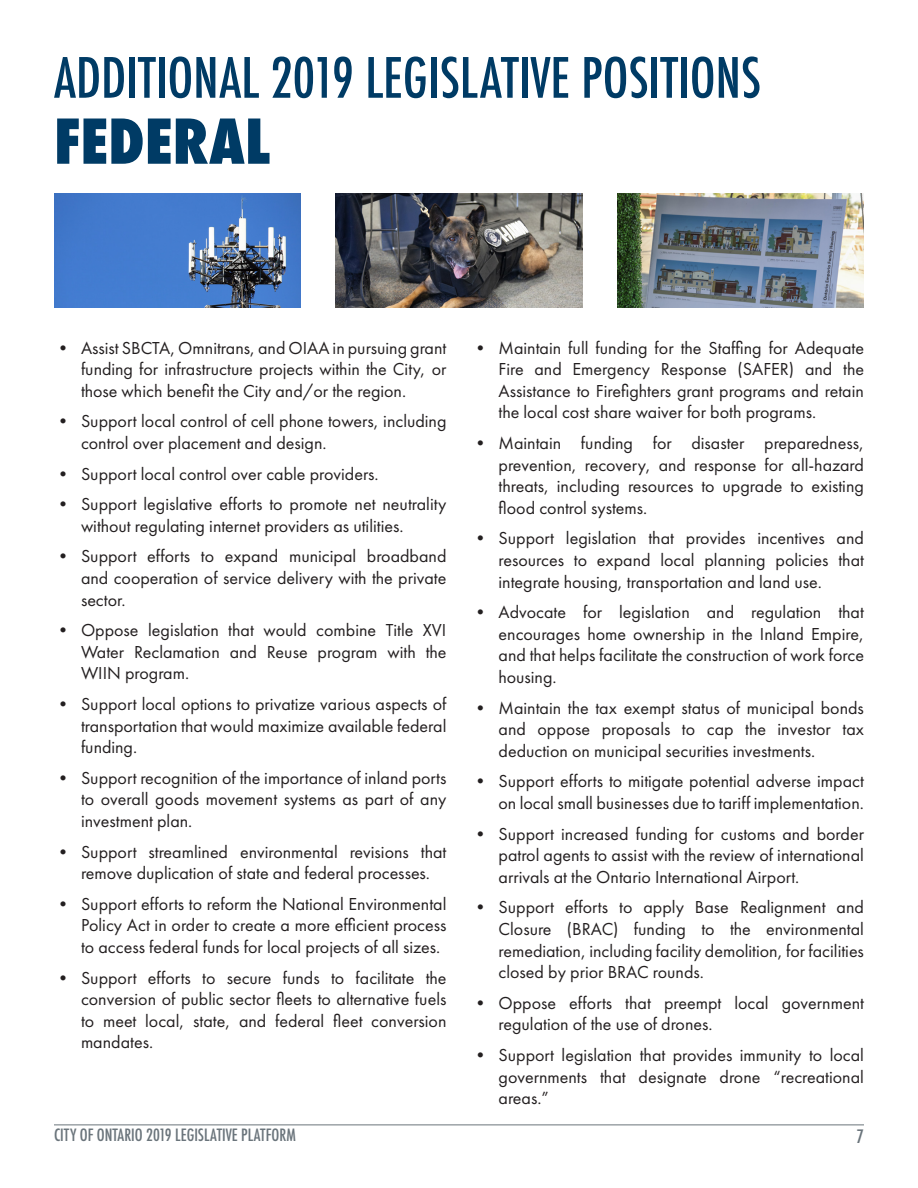
<style>
.page{position:relative;width:918px;height:1188px;background:#fff}
.page>*{position:absolute;margin:0;border:0;box-sizing:border-box;transform-origin:0 0}
.mn_Thin_Title{font:800 condensed 60px "Futura";color:#003b65}
.mn_Thin_Title-2{font:500 condensed 54px "Futura";color:#003b65}
.t1{font:18px/21.6px "Futura PT";color:#231f20;text-align:justify}
.t2{font:500 condensed 18px "Futura";color:#6a747b}
.t3{font:500 condensed 16.5px "Futura";color:#6a747b}
</style>
<div class="page">
<hr style="left:54px;top:1125px;width:810px;height:1px;background:#6a747b">
<img style="left:54px;top:194px;width:247px;height:113px">
<img style="left:336px;top:194px;width:246px;height:113px">
<img style="left:617px;top:194px;width:247px;height:113px">
<p class="mn_Thin_Title-2" style="left:54px;top:43px;width:709px">ADDITIONAL 2019 LEGISLATIVE POSITIONS</p>
<p class="mn_Thin_Title" style="left:54px;top:101px;width:217px">FEDERAL</p>
<p class="t1" style="left:81px;top:337px;width:367px;text-indent:-27px">• Assist SBCTA, Omnitrans, and OIAA in pursuing grant funding for infrastructure projects within the City, or those which benefit the City and/or the region.</p>
<p class="t1" style="left:81px;top:411px;width:367px;text-indent:-27px">• Support local control of cell phone towers, including control over placement and design.</p>
<p class="t1" style="left:54px;top:463px;width:326px">• Support local control over cable providers.</p>
<p class="t1" style="left:81px;top:493px;width:367px;text-indent:-27px">• Support legislative efforts to promote net neutrality without regulating internet providers as utilities.</p>
<p class="t1" style="left:81px;top:546px;width:367px;text-indent:-27px">• Support efforts to expand municipal broadband and cooperation of service delivery with the private sector.</p>
<p class="t1" style="left:81px;top:619px;width:367px;text-indent:-27px">• Oppose legislation that would combine Title XVI Water Reclamation and Reuse program with the WIIN program.</p>
<p class="t1" style="left:81px;top:693px;width:367px;text-indent:-27px">• Support local options to privatize various aspects of transportation that would maximize available federal funding.</p>
<p class="t1" style="left:81px;top:767px;width:367px;text-indent:-27px">• Support recognition of the importance of inland ports to overall goods movement systems as part of any investment plan.</p>
<p class="t1" style="left:54px;top:841px;width:394px;text-align:center">• Support streamlined environmental revisions that remove duplication of state and federal processes.</p>
<p class="t1" style="left:81px;top:893px;width:367px;text-indent:-27px">• Support efforts to reform the National Environmental Policy Act in order to create a more efficient process to access federal funds for local projects of all sizes.</p>
<p class="t1" style="left:81px;top:967px;width:367px;text-indent:-27px">• Support efforts to secure funds to facilitate the conversion of public sector fleets to alternative fuels to meet local, state, and federal fleet conversion mandates.</p>
<p class="t1" style="left:499px;top:337px;width:367px;text-indent:-27px">• Maintain full funding for the Staffing for Adequate Fire and Emergency Response (SAFER) and the Assistance to Firefighters grant programs and retain the local cost share waiver for both programs.</p>
<p class="t1" style="left:499px;top:432px;width:367px;text-indent:-27px">• Maintain funding for disaster preparedness, prevention, recovery, and response for all-hazard threats, including resources to upgrade to existing flood control systems.</p>
<p class="t1" style="left:499px;top:528px;width:367px;text-indent:-27px">• Support legislation that provides incentives and resources to expand local planning policies that integrate housing, transportation and land use.</p>
<p class="t1" style="left:499px;top:601px;width:367px;text-indent:-27px">• Advocate for legislation and regulation that encourages home ownership in the Inland Empire, and that helps facilitate the construction of work force housing.</p>
<p class="t1" style="left:499px;top:697px;width:367px;text-indent:-27px">• Maintain the tax exempt status of municipal bonds and oppose proposals to cap the investor tax deduction on municipal securities investments.</p>
<p class="t1" style="left:472px;top:771px;width:394px;text-align:right">• Support efforts to mitigate potential adverse impact on local small businesses due to tariff implementation.</p>
<p class="t1" style="left:499px;top:823px;width:367px;text-indent:-27px">• Support increased funding for customs and border patrol agents to assist with the review of international arrivals at the Ontario International Airport.</p>
<p class="t1" style="left:499px;top:897px;width:367px;text-indent:-27px">• Support efforts to apply Base Realignment and Closure (BRAC) funding to the environmental remediation, including facility demolition, for facilities closed by prior BRAC rounds.</p>
<p class="t1" style="left:499px;top:992px;width:367px;text-indent:-27px">• Oppose efforts that preempt local government regulation of the use of drones.</p>
<p class="t1" style="left:499px;top:1044px;width:367px;text-indent:-27px">• Support legislation that provides immunity to local governments that designate drone “recreational areas.”</p>
<p class="t3" style="left:54px;top:1125px;width:243px">CITY OF ONTARIO 2019 LEGISLATIVE PLATFORM</p>
<p class="t2" style="left:857px;top:1125px;width:9px">7</p>
</div>
